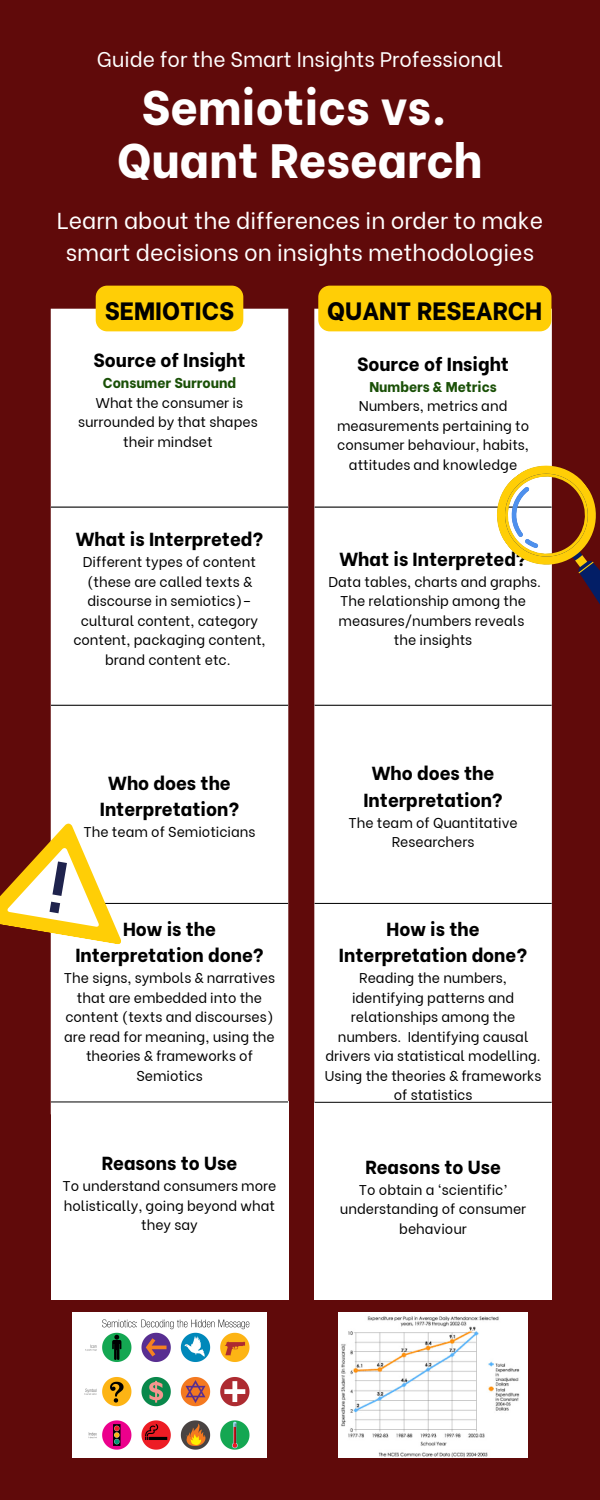
<style>
.page{position:relative;width:600px;height:1500px;background:#600a0a}
.page>*{position:absolute;margin:0;border:0;box-sizing:border-box;transform-origin:0 0}
.t1{font:800 48px "Be Vietnam";color:#fff}
.t2{font:800 25px "Be Vietnam";color:#000}
.t3{font:23px/31.5px "Be Vietnam";color:#fff;text-align:center}
.t4{font:21px "Be Vietnam";color:#fff}
.t5{font:800 18.8px/26.2px "Be Vietnam";color:#000;text-align:center}
.t6{font:14.1px/19.5px "Be Vietnam";color:#000;text-align:center}
.t7{font:800 14.1px "Be Vietnam";color:#1a5007}
</style>
<div class="page">
<div style="left:51px;top:309px;width:237px;height:793px;background:#fff"></div>
<hr style="left:51px;top:507px;width:237px;height:1px;background:#000">
<hr style="left:51px;top:705px;width:237px;height:1px;background:#000">
<hr style="left:51px;top:903px;width:237px;height:1px;background:#000">
<div style="left:315px;top:309px;width:237px;height:793px;background:#fff"></div>
<hr style="left:315px;top:507px;width:237px;height:1px;background:#000">
<hr style="left:315px;top:705px;width:237px;height:1px;background:#000">
<hr style="left:315px;top:903px;width:237px;height:1px;background:#000">
<svg style="left:477px;top:446px;width:123px;height:193px"></svg>
<div style="left:51px;top:1102px;width:237px;height:198px;background:#fff"></div>
<hr style="left:51px;top:1102px;width:237px;height:1px;background:#000">
<div style="left:315px;top:1102px;width:237px;height:198px;background:#fff"></div>
<hr style="left:315px;top:1102px;width:237px;height:1px;background:#000">
<svg style="left:0;top:811px;width:140px;height:134px"></svg>
<img style="left:73px;top:1313px;width:193px;height:144px">
<img style="left:339px;top:1313px;width:188px;height:144px">
<div style="left:96px;top:286px;width:147px;height:45px;background:#ffce06"></div>
<div style="left:318px;top:286px;width:233px;height:45px;background:#ffce06"></div>
<p class="t4" style="left:97px;top:41px;width:408px">Guide for the Smart Insights Professional</p>
<p class="t1" style="left:141px;top:68px;width:307px">Semiotics vs.</p>
<p class="t1" style="left:117px;top:121px;width:367px">Quant Research</p>
<p class="t3" style="left:57px;top:203px;width:488px">Learn about the differences in order to make smart decisions on insights methodologies</p>
<p class="t2" style="left:105px;top:290px;width:131px">SEMIOTICS</p>
<p class="t2" style="left:327px;top:290px;width:216px">QUANT RESEARCH</p>
<p class="t5" style="left:94px;top:345px;width:153px">Source of Insight</p>
<p class="t7" style="left:103px;top:371px;width:135px">Consumer Surround</p>
<p class="t6" style="left:78px;top:391px;width:181px">What the consumer is surrounded by that shapes</p>
<p class="t6" style="left:123px;top:430px;width:91px">their mindset</p>
<p class="t5" style="left:76px;top:524px;width:189px">What is Interpreted?</p>
<p class="t6" style="left:73px;top:551px;width:194px">Different types of content (these are called texts &amp; discourse in semiotics)– cultural content, category content, packaging content, brand content etc.</p>
<p class="t5" style="left:100px;top:768px;width:141px">Who does the<br>Interpretation?</p>
<p class="t6" style="left:84px;top:821px;width:173px">The team of Semioticians</p>
<p class="t5" style="left:75px;top:914px;width:190px">How is the<br>Interpretation done?</p>
<p class="t6" style="left:64px;top:967px;width:213px">The signs, symbols &amp; narratives that are embedded into the content (texts and discourses) are read for meaning, using the theories &amp; frameworks of<br>Semiotics</p>
<p class="t5" style="left:102px;top:1148px;width:137px">Reasons to Use</p>
<p class="t6" style="left:63px;top:1175px;width:215px">To understand consumers more holistically, going beyond what they say</p>
<p class="t5" style="left:357px;top:349px;width:153px">Source of Insight</p>
<p class="t7" style="left:369px;top:375px;width:129px">Numbers &amp; Metrics</p>
<p class="t6" style="left:337px;top:395px;width:194px">Numbers, metrics and measurements pertaining to consumer behaviour, habits, attitudes and knowledge</p>
<p class="t5" style="left:339px;top:544px;width:189px">What is Interpreted?</p>
<p class="t6" style="left:328px;top:570px;width:214px">Data tables, charts and graphs.<br>The relationship among the measures/numbers reveals</p>
<p class="t6" style="left:394px;top:629px;width:80px">the insights</p>
<p class="t5" style="left:363px;top:759px;width:141px">Who does the<br>Interpretation?</p>
<p class="t6" style="left:348px;top:811px;width:171px">The team of Quantitative<br>Researchers</p>
<p class="t5" style="left:339px;top:914px;width:190px">How is the<br>Interpretation done?</p>
<p class="t6" style="left:325px;top:967px;width:218px">Reading the numbers, identifying patterns and relationships among the numbers. Identifying causal drivers via statistical modelling.<br>Using the theories &amp; frameworks of statistics</p>
<p class="t5" style="left:365px;top:1152px;width:137px">Reasons to Use</p>
<p class="t6" style="left:340px;top:1178px;width:188px">To obtain a ‘scientific’ understanding of consumer behaviour</p>
</div>
